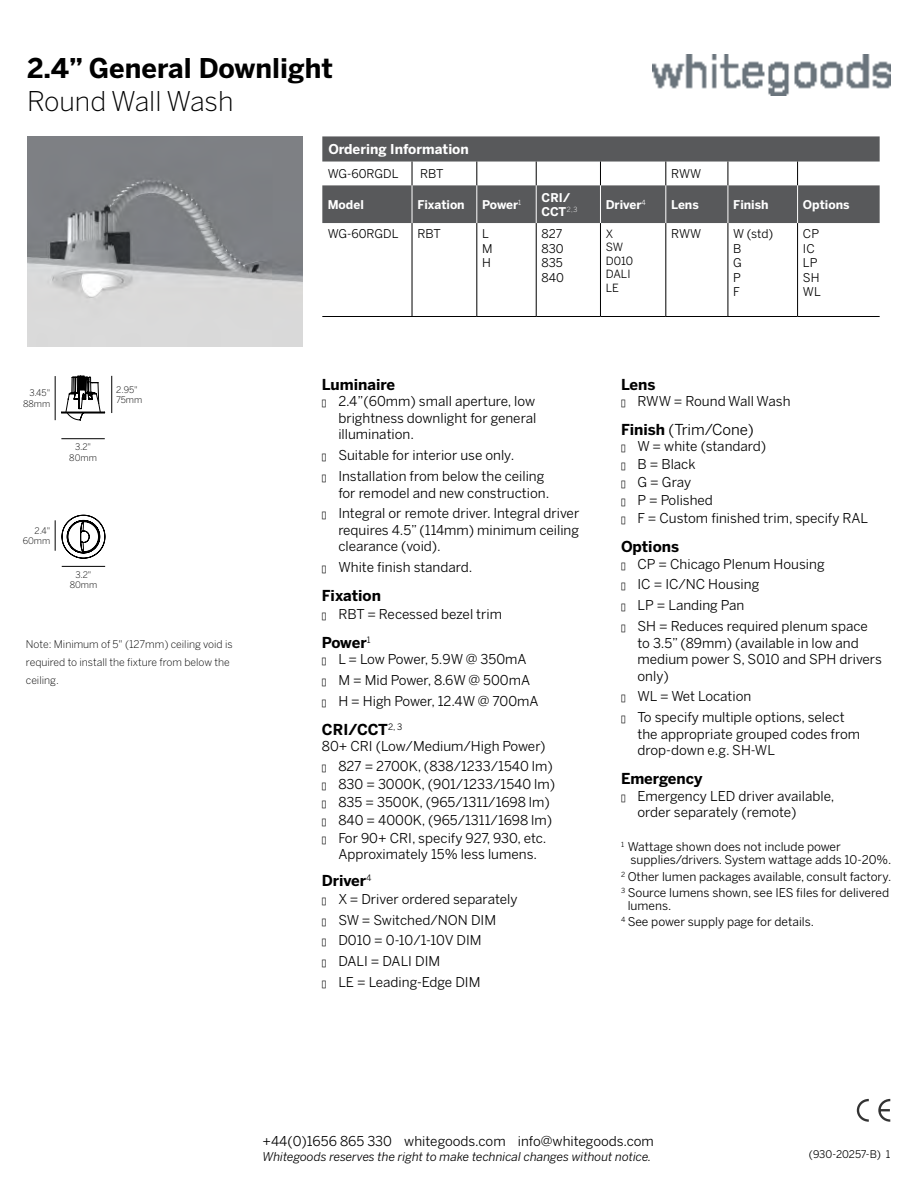
<style>
.page{position:relative;width:918px;height:1188px;background:#fff}
.page>*{position:absolute;margin:0;border:0;box-sizing:border-box;transform-origin:0 0}
.t1{font:700 27px "Benton Sans";color:#000}
.t2{font:300 27px "Benton Sans";color:#000}
.t3{font:700 15px "Benton Sans";color:#000}
.t4{font:15px "Benton Sans";color:#000}
.t5{font:13.5px/16.5px "Benton Sans";color:#000}
.t6{font:700 13.5px "Benton Sans";color:#fff}
.t7{font:12px/14.4px "Benton Sans";color:#000}
.t8{font:italic 12px "Benton Sans";color:#000}
.t9{font:700 12px/14.4px "Benton Sans";color:#fff}
.t10{font:11.25px/13.5px "Benton Sans";color:#000}
.t11{font:300 10.5px/18px "Benton Sans";color:#000}
.t12{font:10.5px "Benton Sans";letter-spacing:-.01em;color:#000}
.t13{font:300 9px/10.8px "Benton Sans";color:#000;text-align:center}
.s1{font-weight:700}
</style>
<div class="page">
<svg style="left:322px;top:136px;width:558px;height:87px;fill:#58595b"></svg>
<hr style="left:412px;top:223px;width:1px;height:93px;background:#000">
<hr style="left:476px;top:223px;width:1px;height:93px;background:#000">
<hr style="left:536px;top:223px;width:1px;height:93px;background:#000">
<hr style="left:600px;top:223px;width:1px;height:93px;background:#000">
<hr style="left:665px;top:223px;width:1px;height:93px;background:#000">
<hr style="left:728px;top:223px;width:1px;height:93px;background:#000">
<hr style="left:797px;top:223px;width:1px;height:93px;background:#000">
<svg style="left:412px;top:162px;width:1px;height:23px"></svg>
<svg style="left:476px;top:162px;width:1px;height:23px"></svg>
<svg style="left:536px;top:162px;width:1px;height:23px"></svg>
<svg style="left:600px;top:162px;width:1px;height:23px"></svg>
<svg style="left:665px;top:162px;width:1px;height:23px"></svg>
<svg style="left:728px;top:162px;width:1px;height:23px"></svg>
<svg style="left:797px;top:162px;width:1px;height:23px"></svg>
<hr style="left:412px;top:185px;width:1px;height:38px;background:#fff">
<hr style="left:476px;top:185px;width:1px;height:38px;background:#fff">
<hr style="left:536px;top:185px;width:1px;height:38px;background:#fff">
<hr style="left:600px;top:185px;width:1px;height:38px;background:#fff">
<hr style="left:665px;top:185px;width:1px;height:38px;background:#fff">
<hr style="left:728px;top:185px;width:1px;height:38px;background:#fff">
<hr style="left:797px;top:185px;width:1px;height:38px;background:#fff">
<hr style="left:322px;top:316px;width:90px;height:1px;background:#000">
<hr style="left:412px;top:316px;width:65px;height:1px;background:#000">
<hr style="left:477px;top:316px;width:59px;height:1px;background:#000">
<hr style="left:536px;top:316px;width:64px;height:1px;background:#000">
<hr style="left:600px;top:316px;width:66px;height:1px;background:#000">
<hr style="left:666px;top:316px;width:62px;height:1px;background:#000">
<hr style="left:728px;top:316px;width:70px;height:1px;background:#000">
<hr style="left:798px;top:316px;width:82px;height:1px;background:#000">
<img style="left:27px;top:136px;width:276px;height:210px">
<img style="left:653px;top:54px;width:238px;height:41px">
<svg style="left:856px;top:1098px;width:13px;height:24px"></svg>
<svg style="left:878px;top:1098px;width:13px;height:24px"></svg>
<hr style="left:61px;top:438px;width:44px;height:1px;background:#000">
<hr style="left:62px;top:566px;width:43px;height:1px;background:#000">
<hr style="left:55px;top:376px;width:1px;height:44px;background:#000">
<hr style="left:55px;top:520px;width:1px;height:31px;background:#000">
<hr style="left:111px;top:376px;width:1px;height:37px;background:#000">
<svg style="left:62px;top:514px;width:43px;height:45px"></svg>
<svg style="left:61px;top:329px;width:44px;height:92px"></svg>
<h1 class="t1" style="left:27px;top:52px;width:307px">2.4” General Downlight</h1>
<h1 class="t2" style="left:27px;top:85px;width:208px">Round Wall Wash</h1>
<p class="t13" style="left:23px;top:387px;width:29px;text-align:right">3.45"<br>88mm</p>
<p class="t13" style="left:69px;top:441px;width:29px">3.2"<br>80mm</p>
<p class="t13" style="left:116px;top:384px;width:28px;text-align:left">2.95"<br>75mm</p>
<p class="t13" style="left:23px;top:525px;width:29px;text-align:right">2.4"<br>60mm</p>
<p class="t13" style="left:70px;top:569px;width:29px">3.2"<br>80mm</p>
<p class="t11" style="left:26px;top:635px;width:208px">Note: Minimum of 5" (127mm) ceiling void is required to install the fixture from below the ceiling.</p>
<p class="t6" style="left:328px;top:141px;width:142px">Ordering Information</p>
<p class="t7" style="left:328px;top:166px;width:72px">WG-60RGDL</p>
<p class="t7" style="left:420px;top:166px;width:25px">RBT</p>
<p class="t7" style="left:671px;top:166px;width:32px">RWW</p>
<p class="t9" style="left:328px;top:197px;width:38px">Model</p>
<p class="t9" style="left:417px;top:197px;width:49px">Fixation</p>
<p class="t9" style="left:482px;top:197px;width:40px">Power<sup>1</sup></p>
<p class="t9" style="left:542px;top:190px;width:38px">CRI/<br>CCT<sup>2,3</sup></p>
<p class="t9" style="left:606px;top:197px;width:41px">Driver<sup>4</sup></p>
<p class="t9" style="left:671px;top:197px;width:29px">Lens</p>
<p class="t9" style="left:733px;top:197px;width:37px">Finish</p>
<p class="t9" style="left:803px;top:197px;width:48px">Options</p>
<p class="t7" style="left:328px;top:227px;width:72px">WG-60RGDL</p>
<p class="t7" style="left:417px;top:227px;width:25px">RBT</p>
<p class="t7" style="left:482px;top:227px;width:12px">L<br>M<br>H</p>
<p class="t7" style="left:542px;top:227px;width:24px">827<br>830<br>835<br>840</p>
<p class="t10" style="left:606px;top:227px;width:29px">X<br>SW<br>D010<br>DALI<br>LE</p>
<p class="t7" style="left:671px;top:227px;width:32px">RWW</p>
<p class="t7" style="left:733px;top:227px;width:42px">W (std)<br>B<br>G<br>P<br>F</p>
<p class="t7" style="left:803px;top:227px;width:19px">CP<br>IC<br>LP<br>SH<br>WL</p>
<p class="t3" style="left:322px;top:375px;width:75px">Luminaire</p>
<p class="t5" style="left:338px;top:393px;width:200px;text-align:justify;text-indent:-17px">■ 2.4”(60mm) small aperture, low brightness downlight for general illumination.</p>
<p class="t5" style="left:322px;top:447px;width:194px">■ Suitable for interior use only.</p>
<p class="t5" style="left:338px;top:468px;width:213px;text-indent:-17px">■ Installation from below the ceiling for remodel and new construction.</p>
<p class="t5" style="left:338px;top:505px;width:242px;text-align:justify;text-indent:-17px">■ Integral or remote driver. Integral driver requires 4.5” (114mm) minimum ceiling clearance (void).</p>
<p class="t5" style="left:322px;top:559px;width:152px">■ White finish standard.</p>
<p class="t3" style="left:322px;top:587px;width:61px">Fixation</p>
<p class="t5" style="left:322px;top:606px;width:182px">■ RBT = Recessed bezel trim</p>
<p class="t3" style="left:322px;top:633px;width:50px">Power<sup>1</sup></p>
<p class="t5" style="left:322px;top:651px;width:206px">■ L = Low Power, 5.9W @ 350mA</p>
<p class="t5" style="left:322px;top:672px;width:210px">■ M = Mid Power, 8.6W @ 500mA</p>
<p class="t5" style="left:322px;top:693px;width:218px">■ H = High Power, 12.4W @ 700mA</p>
<p class="t3" style="left:322px;top:720px;width:82px">CRI/CCT<sup>2,</sup> <sup>3</sup></p>
<p class="t5" style="left:322px;top:738px;width:225px">80+ CRI (Low/Medium/High Power)</p>
<p class="t5" style="left:322px;top:758px;width:233px">■ 827 = 2700K, (838/1233/1540 lm)</p>
<p class="t5" style="left:322px;top:776px;width:235px">■ 830 = 3000K, (901/1233/1540 lm)</p>
<p class="t5" style="left:322px;top:794px;width:230px">■ 835 = 3500K, (965/1311/1698 lm)</p>
<p class="t5" style="left:322px;top:812px;width:232px">■ 840 = 4000K, (965/1311/1698 lm)</p>
<p class="t5" style="left:322px;top:830px;width:226px;text-align:center">■ For 90+ CRI, specify 927, 930, etc.<br>Approximately 15% less lumens.</p>
<p class="t3" style="left:322px;top:871px;width:51px">Driver<sup>4</sup></p>
<p class="t5" style="left:322px;top:890px;width:197px">■ X = Driver ordered separately</p>
<p class="t5" style="left:322px;top:911px;width:176px">■ SW = Switched/NON DIM</p>
<p class="t5" style="left:322px;top:932px;width:161px">■ D010 = 0-10/1-10V DIM</p>
<p class="t5" style="left:322px;top:953px;width:120px">■ DALI = DALI DIM</p>
<p class="t5" style="left:322px;top:974px;width:160px">■ LE = Leading-Edge DIM</p>
<p class="t3" style="left:621px;top:375px;width:36px">Lens</p>
<p class="t5" style="left:621px;top:393px;width:171px">■ RWW = Round Wall Wash</p>
<p class="t4" style="left:621px;top:421px;width:134px"><span class="s1">Finish</span> (Trim/Cone)</p>
<p class="t5" style="left:621px;top:438px;width:147px">■ W = white (standard)</p>
<p class="t5" style="left:621px;top:456px;width:76px">■ B = Black</p>
<p class="t5" style="left:621px;top:473px;width:72px">■ G = Gray</p>
<p class="t5" style="left:621px;top:491px;width:93px">■ P = Polished</p>
<p class="t5" style="left:621px;top:510px;width:249px">■ F = Custom finished trim, specify RAL</p>
<p class="t3" style="left:621px;top:538px;width:60px">Options</p>
<p class="t5" style="left:621px;top:555px;width:205px">■ CP = Chicago Plenum Housing</p>
<p class="t5" style="left:621px;top:576px;width:140px">■ IC = IC/NC Housing</p>
<p class="t5" style="left:621px;top:597px;width:125px">■ LP = Landing Pan</p>
<p class="t5" style="left:638px;top:618px;width:246px;text-indent:-17px">■ SH = Reduces required plenum space to 3.5” (89mm) (available in low and medium power S, S010 and SPH drivers only)</p>
<p class="t5" style="left:621px;top:688px;width:132px">■ WL = Wet Location</p>
<p class="t5" style="left:638px;top:709px;width:224px;text-indent:-17px">■ To specify multiple options, select the appropriate grouped codes from drop-down e.g. SH-WL</p>
<p class="t3" style="left:621px;top:770px;width:83px">Emergency</p>
<p class="t5" style="left:638px;top:787px;width:198px;text-indent:-17px">■ Emergency LED driver available, order separately (remote)</p>
<p class="t7" style="left:630px;top:839px;width:262px;line-height:13.5px;text-indent:-9px"><sup>1</sup> Wattage shown does not include power supplies/drivers. System wattage adds 10-20%.</p>
<p class="t7" style="left:621px;top:869px;width:272px;line-height:15.6px"><sup>2</sup> Other lumen packages available, consult factory.<br><sup>3</sup> Source lumens shown, see IES files for delivered</p>
<p class="t7" style="left:621px;top:898px;width:195px;line-height:15.6px;text-indent:7px">lumens.<br><sup>4</sup> See power supply page for details.</p>
<p class="t5" style="left:262px;top:1133px;width:393px">+44(0)1656 865 330 whitegoods.com info@whitegoods.com</p>
<p class="t8" style="left:262px;top:1150px;width:391px">Whitegoods reserves the right to make technical changes without notice.</p>
<p class="t12" style="left:809px;top:1148px;width:83px">(930-20257-B) 1</p>
</div>
